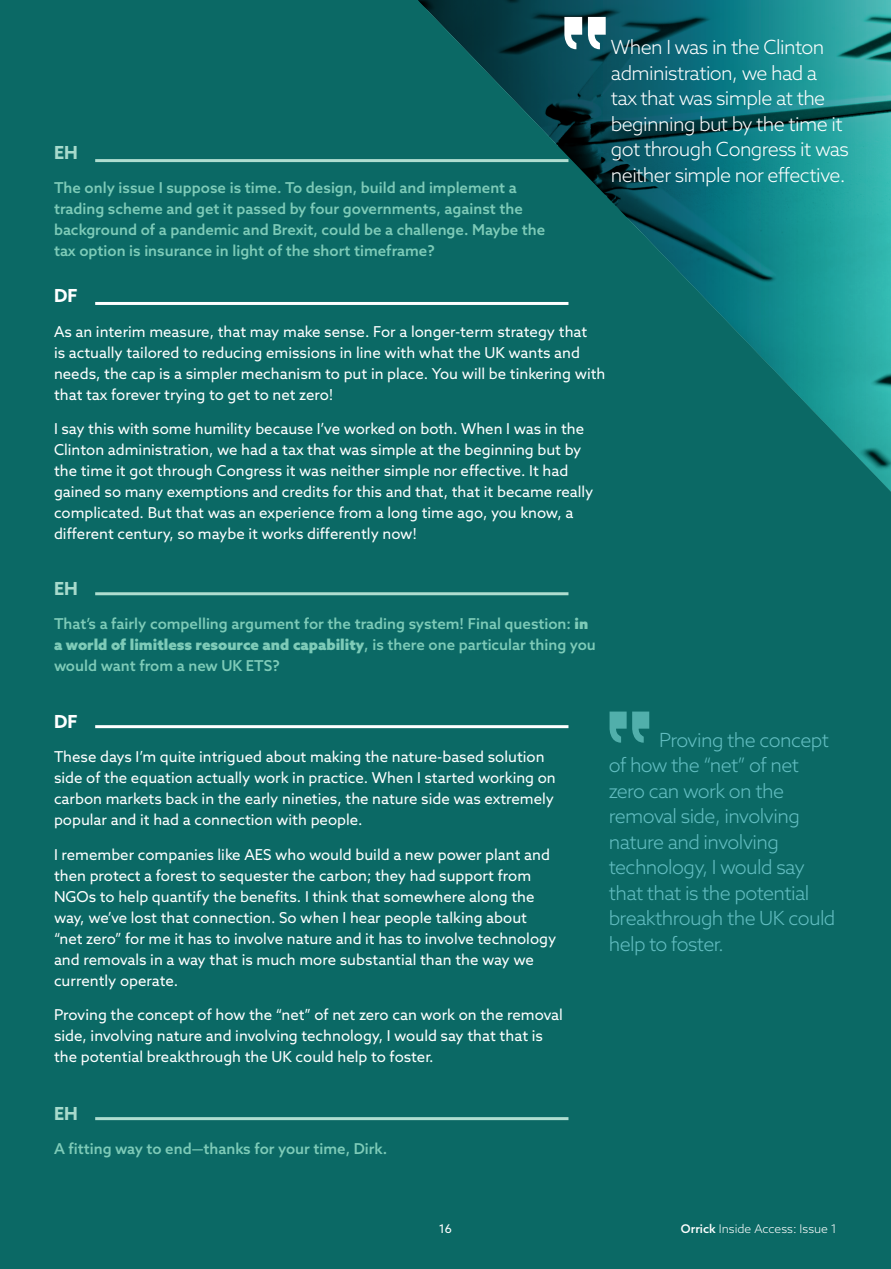
<style>
.page{position:relative;width:891px;height:1269px;background:#0b6965}
.page>*{position:absolute;margin:0;border:0;box-sizing:border-box;transform-origin:0 0}
.Body_Text{font:300 19.5px/25.5px "Azo Sans";letter-spacing:-.03em;color:#63bec2}
.Body_Text-2{font:300 19.5px/25.5px "Azo Sans";letter-spacing:-.03em;color:#fff}
.EH_Initials{font:700 18px "Azo Sans";color:#a7dacc}
.DF_Initials{font:700 18px "Azo Sans";color:#fff}
.Body_Text-3{font:15px/21px "Azo Sans";color:#fff}
.Body_Text_-_White_Co{font:15px/21px "Azo Sans";color:#fff}
.MW_-_Body_Text_Track{font:500 15px/21px "Azo Sans";color:#7ecbb8}
.EH_Initials-2{font:300 12px "Azo Sans";color:#fff}
.Body_Text-4{font:12px "Azo Sans";color:#fff}
.s1{font-weight:900}
.s2{font-weight:500}
</style>
<div class="page">
<svg style="left:393px;top:0;width:498px;height:492px"></svg>
<hr style="left:95px;top:592px;width:473px;height:3px;background:#afddd0">
<hr style="left:95px;top:725px;width:473px;height:3px;background:#fff">
<hr style="left:95px;top:302px;width:473px;height:3px;background:#fff">
<hr style="left:95px;top:1117px;width:473px;height:3px;background:#afddd0">
<svg style="left:588px;top:17px;width:18px;height:32px"></svg>
<svg style="left:564px;top:17px;width:18px;height:32px"></svg>
<svg style="left:610px;top:712px;width:39px;height:31px"></svg>
<hr style="left:95px;top:159px;width:473px;height:3px;background:#afddd0">
<p class="Body_Text-2" style="left:611px;top:34px;width:239px">When I was in the Clinton administration, we had a<br>tax that was simple at the beginning but by the time it got through Congress it was neither simple nor effective.</p>
<p class="EH_Initials" style="left:54px;top:140px;width:25px">EH</p>
<p class="MW_-_Body_Text_Track" style="left:54px;top:177px;width:493px">The only issue I suppose is time. To design, build and implement a trading scheme and get it passed by four governments, against the background of a pandemic and Brexit, could be a challenge. Maybe the tax option is insurance in light of the short timeframe?</p>
<p class="DF_Initials" style="left:54px;top:284px;width:25px">DF</p>
<p class="Body_Text_-_White_Co" style="left:54px;top:321px;width:553px">As an interim measure, that may make sense. For a longer-term strategy that<br>is actually tailored to reducing emissions in line with what the UK wants and needs, the cap is a simpler mechanism to put in place. You will be tinkering with that tax forever trying to get to net zero!</p>
<p class="Body_Text_-_White_Co" style="left:54px;top:418px;width:541px">I say this with some humility because I’ve worked on both. When I was in the Clinton administration, we had a tax that was simple at the beginning but by the time it got through Congress it was neither simple nor effective. It had gained so many exemptions and credits for this and that, that it became really complicated. But that was an experience from a long time ago, you know, a different century, so maybe it works differently now!</p>
<p class="EH_Initials" style="left:54px;top:576px;width:25px">EH</p>
<p class="MW_-_Body_Text_Track" style="left:54px;top:613px;width:543px">That’s a fairly compelling argument for the trading system! Final question: <span class="s1">in a world of limitless resource and capability</span>, is there one particular thing you would want from a new UK ETS?</p>
<p class="DF_Initials" style="left:54px;top:709px;width:25px">DF</p>
<p class="Body_Text-3" style="left:54px;top:746px;width:503px">These days I’m quite intrigued about making the nature-based solution side of the equation actually work in practice. When I started working on carbon markets back in the early nineties, the nature side was extremely popular and it had a connection with people.</p>
<p class="Body_Text-3" style="left:54px;top:844px;width:504px">I remember companies like AES who would build a new power plant and then protect a forest to sequester the carbon; they had support from NGOs to help quantify the benefits. I think that somewhere along the way, we’ve lost that connection. So when I hear people talking about “net zero” for me it has to involve nature and it has to involve technology and removals in a way that is much more substantial than the way we currently operate.</p>
<p class="Body_Text-3" style="left:54px;top:1004px;width:510px">Proving the concept of how the “net” of net zero can work on the removal side, involving nature and involving technology, I would say that that is the potential breakthrough the UK could help to foster.</p>
<p class="EH_Initials" style="left:54px;top:1101px;width:25px">EH</p>
<p class="MW_-_Body_Text_Track" style="left:54px;top:1138px;width:335px">A fitting way to end—thanks for your time, Dirk.</p>
<p class="Body_Text" style="left:609px;top:727px;width:228px;text-indent:50px">Proving the concept of how the “net” of net zero can work on the removal side, involving nature and involving technology, I would say that that is the potential breakthrough the UK could help to foster.</p>
<p class="Body_Text-4" style="left:439px;top:1221px;width:15px">16</p>
<p class="EH_Initials-2" style="left:681px;top:1221px;width:158px"><span class="s2">Orrick</span> Inside Access: Issue 1</p>
</div>
